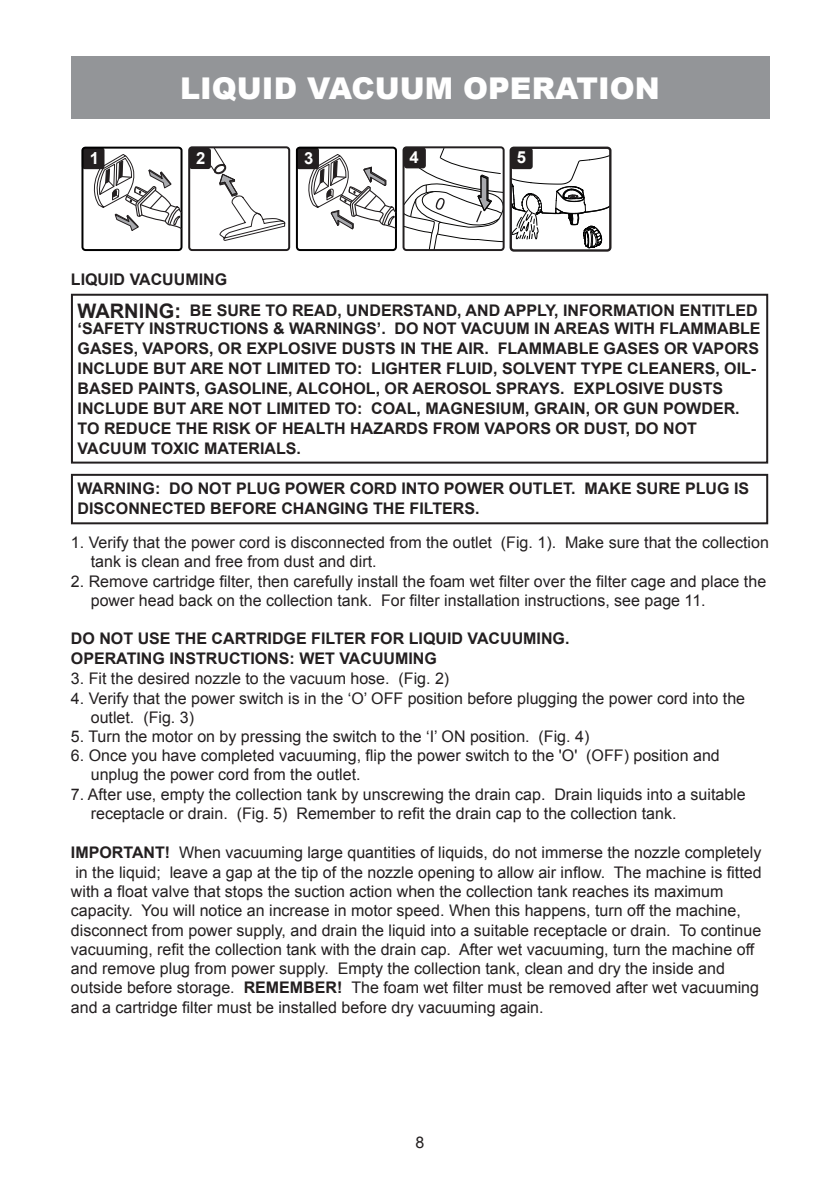
<style>
.page{position:relative;width:840px;height:1191px;background:#fff}
.page>*{position:absolute;margin:0;border:0;box-sizing:border-box;transform-origin:0 0}
.t1{font:900 30px "Arial";color:#fff}
.t2{font:700 16.6px "Arial";color:#fff}
.t3{font:16px/19.4px "Arial";color:#231f20}
.t4{font:700 16px/20px "Arial";color:#231f20}
.s1{font-size:20px}
.s2{font-weight:700}
</style>
<div class="page">
<div style="left:71px;top:57px;width:697px;height:62px;background:#939598"></div>
<div style="left:71px;top:294px;width:696px;height:169px;border:2px solid #231f20"></div>
<div style="left:71px;top:474px;width:696px;height:50px;border:2px solid #231f20"></div>
<div style="left:188px;top:146px;width:102px;height:105px;border:2px solid #231f20;border-radius:3px"></div>
<svg style="left:209px;top:146px;width:76px;height:95px"></svg>
<div style="left:189px;top:148px;width:22px;height:21px;background:#231f20;border-radius:3px"></div>
<div style="left:509px;top:147px;width:102px;height:105px;border:2px solid #231f20;border-radius:3px"></div>
<div style="left:82px;top:147px;width:22px;height:22px;background:#231f20;border-radius:3px"></div>
<div style="left:81px;top:147px;width:101px;height:104px;border:2px solid #000;border-radius:3px"></div>
<svg style="left:89px;top:154px;width:94px;height:77px"></svg>
<div style="left:296px;top:147px;width:23px;height:22px;background:#231f20;border-radius:3px"></div>
<div style="left:296px;top:147px;width:101px;height:104px;border:2px solid #000;border-radius:3px"></div>
<svg style="left:303px;top:147px;width:306px;height:104px"></svg>
<h1 class="t1" style="left:180px;top:66px;width:480px">LIQUID VACUUM OPERATION</h1>
<p class="t2" style="left:90px;top:147px;width:11px">1</p>
<p class="t2" style="left:196px;top:147px;width:11px">2</p>
<p class="t2" style="left:304px;top:147px;width:11px">3</p>
<p class="t2" style="left:409px;top:146px;width:11px">4</p>
<p class="t2" style="left:516px;top:147px;width:11px">5</p>
<p class="t4" style="left:71px;top:269px;width:158px">LIQUID VACUUMING</p>
<p class="t4" style="left:78px;top:302px;width:684px;line-height:18px"><span class="s1">WARNING:</span> BE SURE TO READ, UNDERSTAND, AND APPLY, INFORMATION ENTITLED ‘SAFETY INSTRUCTIONS &amp; WARNINGS’. DO NOT VACUUM IN AREAS WITH FLAMMABLE</p>
<p class="t4" style="left:78px;top:339px;width:682px">GASES, VAPORS, OR EXPLOSIVE DUSTS IN THE AIR. FLAMMABLE GASES OR VAPORS INCLUDE BUT ARE NOT LIMITED TO: LIGHTER FLUID, SOLVENT TYPE CLEANERS, OIL-BASED PAINTS, GASOLINE, ALCOHOL, OR AEROSOL SPRAYS. EXPLOSIVE DUSTS INCLUDE BUT ARE NOT LIMITED TO: COAL, MAGNESIUM, GRAIN, OR GUN POWDER.<br>TO REDUCE THE RISK OF HEALTH HAZARDS FROM VAPORS OR DUST, DO NOT VACUUM TOXIC MATERIALS.</p>
<p class="t4" style="left:78px;top:479px;width:672px">WARNING: DO NOT PLUG POWER CORD INTO POWER OUTLET. MAKE SURE PLUG IS<br>DISCONNECTED BEFORE CHANGING THE FILTERS.</p>
<p class="t3" style="left:91px;top:533px;width:679px;text-indent:-20px">1. Verify that the power cord is disconnected from the outlet (Fig. 1). Make sure that the collection tank is clean and free from dust and dirt.</p>
<p class="t3" style="left:91px;top:571px;width:676px;text-indent:-20px">2. Remove cartridge filter, then carefully install the foam wet filter over the filter cage and place the power head back on the collection tank. For filter installation instructions, see page 11.</p>
<p class="t4" style="left:71px;top:629px;width:500px">DO NOT USE THE CARTRIDGE FILTER FOR LIQUID VACUUMING.<br>OPERATING INSTRUCTIONS: WET VACUUMING</p>
<p class="t3" style="left:71px;top:669px;width:379px">3. Fit the desired nozzle to the vacuum hose. (Fig. 2)</p>
<p class="t3" style="left:91px;top:688px;width:655px;text-indent:-20px">4. Verify that the power switch is in the ‘O’ OFF position before plugging the power cord into the outlet. (Fig. 3)</p>
<p class="t3" style="left:71px;top:727px;width:519px">5. Turn the motor on by pressing the switch to the ‘I’ ON position. (Fig. 4)</p>
<p class="t3" style="left:91px;top:746px;width:630px;text-indent:-20px">6. Once you have completed vacuuming, flip the power switch to the 'O' (OFF) position and unplug the power cord from the outlet.</p>
<p class="t3" style="left:91px;top:784px;width:656px;text-indent:-20px">7. After use, empty the collection tank by unscrewing the drain cap. Drain liquids into a suitable receptacle or drain. (Fig. 5) Remember to refit the drain cap to the collection tank.</p>
<p class="t3" style="left:71px;top:843px;width:691px"><span class="s2">IMPORTANT!</span> When vacuuming large quantities of liquids, do not immerse the nozzle completely in the liquid; leave a gap at the tip of the nozzle opening to allow air inflow. The machine is fitted with a float valve that stops the suction action when the collection tank reaches its maximum capacity. You will notice an increase in motor speed. When this happens, turn off the machine, disconnect from power supply, and drain the liquid into a suitable receptacle or drain. To continue vacuuming, refit the collection tank with the drain cap. After wet vacuuming, turn the machine off and remove plug from power supply. Empty the collection tank, clean and dry the inside and outside before storage. <span class="s2">REMEMBER!</span> The foam wet filter must be removed after wet vacuuming and a cartridge filter must be installed before dry vacuuming again.</p>
<p class="t3" style="left:415px;top:1132px;width:10px">8</p>
</div>
